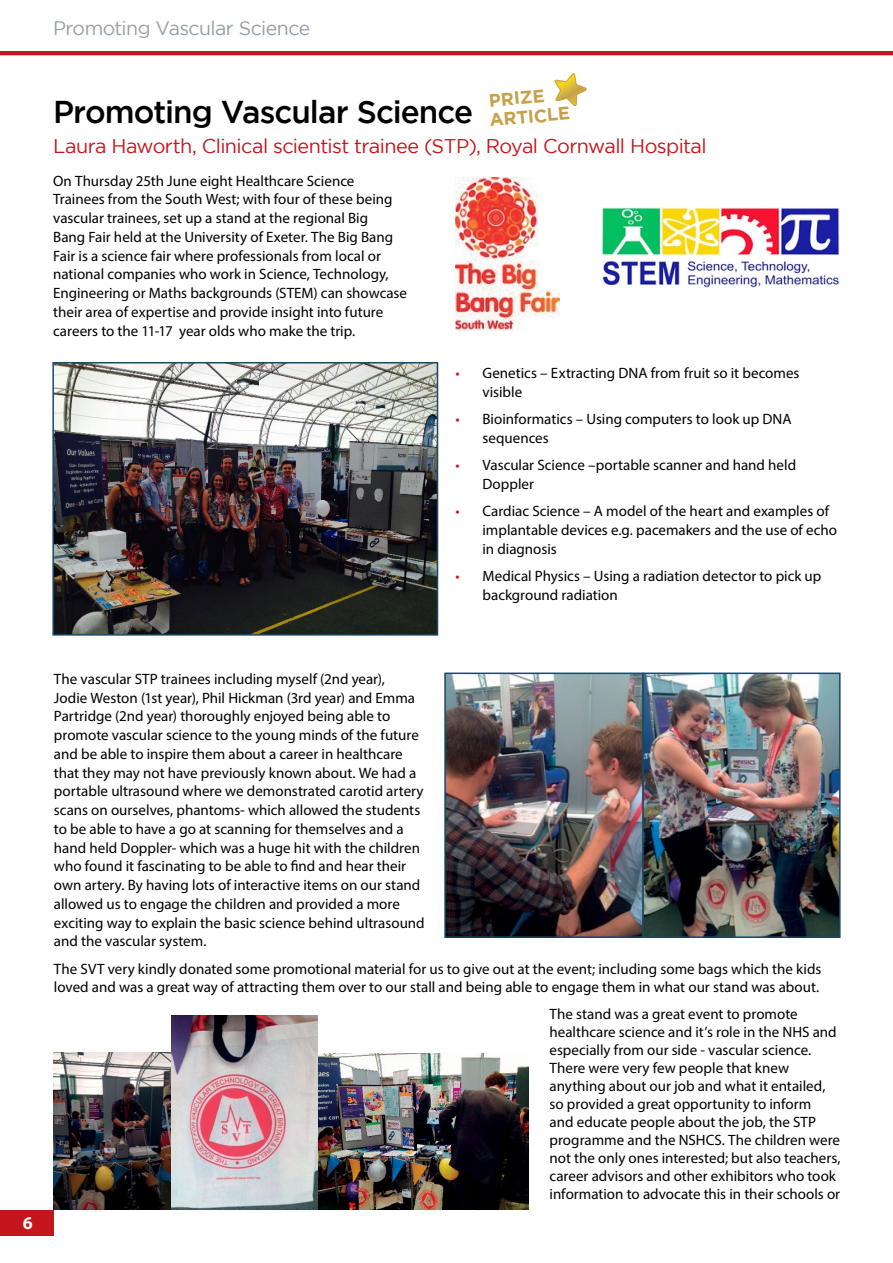
<style>
.page{position:relative;width:893px;height:1263px;background:#fff}
.page>*{position:absolute;margin:0;border:0;box-sizing:border-box;transform-origin:0 0}
.t1{font:500 31.5px "Gotham";letter-spacing:-.03em;color:#000}
.t2{font:19.8px "Gotham";letter-spacing:-.03em;color:#c4161c}
.t3{font:19.5px "Gotham";letter-spacing:-.03em;color:#97a0a5}
.t4{font:700 18px/19.8px "Gotham";color:#c7a04a}
.t5{font:700 18px "Myriad Pro";color:#fff}
.t6{font:15px/18.8px "Myriad Pro";color:#000}
.s1{color:#c4161c}
</style>
<div class="page">
<hr style="left:0;top:51px;width:893px;height:4px;background:#c4161c">
<div style="left:0;top:1210px;width:53px;height:25px;background:#c4161c"></div>
<img style="left:603px;top:207px;width:237px;height:80px">
<img style="left:455px;top:178px;width:104px;height:153px">
<img style="left:55px;top:365px;width:380px;height:268px">
<div style="left:52px;top:362px;width:386px;height:274px;border:2px solid #184a66"></div>
<img style="left:447px;top:675px;width:391px;height:260px">
<div style="left:444px;top:672px;width:200px;height:266px;border:2px solid #184a66"></div>
<div style="left:642px;top:672px;width:199px;height:266px;border:2px solid #184a66"></div>
<img style="left:54px;top:1052px;width:118px;height:158px">
<img style="left:172px;top:1015px;width:145px;height:195px">
<img style="left:318px;top:1053px;width:210px;height:157px">
<svg style="left:554px;top:73px;width:33px;height:34px"></svg>
<h3 class="t3" style="left:53px;top:17px;width:259px">Promoting Vascular Science</h3>
<p class="t4" style="left:487px;top:90px;width:82px;rotate:-5deg">PRIZE<br>ARTICLE</p>
<h1 class="t1" style="left:53px;top:94px;width:422px">Promoting Vascular Science</h1>
<h2 class="t2" style="left:53px;top:135px;width:655px">Laura Haworth, Clinical scientist trainee (STP), Royal Cornwall Hospital</h2>
<p class="t6" style="left:53px;top:171px;width:355px">On Thursday 25th June eight Healthcare Science Trainees from the South West; with four of these being vascular trainees, set up a stand at the regional Big<br>Bang Fair held at the University of Exeter. The Big Bang Fair is a science fair where professionals from local or national companies who work in Science, Technology, Engineering or Maths backgrounds (STEM) can showcase their area of expertise and provide insight into future careers to the 11-17 year olds who make the trip.</p>
<p class="t6" style="left:482px;top:364px;width:319px;text-indent:-27px"><span class="s1">•</span> Genetics – Extracting DNA from fruit so it becomes visible</p>
<p class="t6" style="left:482px;top:410px;width:311px;text-indent:-27px"><span class="s1">•</span> Bioinformatics – Using computers to look up DNA sequences</p>
<p class="t6" style="left:482px;top:456px;width:315px;text-indent:-27px"><span class="s1">•</span> Vascular Science –portable scanner and hand held<br>Doppler</p>
<p class="t6" style="left:482px;top:502px;width:356px;text-indent:-27px"><span class="s1">•</span> Cardiac Science – A model of the heart and examples of implantable devices e.g. pacemakers and the use of echo in diagnosis</p>
<p class="t6" style="left:482px;top:566px;width:340px;text-indent:-27px"><span class="s1">•</span> Medical Physics – Using a radiation detector to pick up background radiation</p>
<p class="t5" style="left:23px;top:1211px;width:11px">6</p>
<p class="t6" style="left:54px;top:669px;width:372px">The vascular STP trainees including myself (2nd year),<br>Jodie Weston (1st year), Phil Hickman (3rd year) and Emma Partridge (2nd year) thoroughly enjoyed being able to promote vascular science to the young minds of the future and be able to inspire them about a career in healthcare that they may not have previously known about. We had a portable ultrasound where we demonstrated carotid artery scans on ourselves, phantoms- which allowed the students to be able to have a go at scanning for themselves and a hand held Doppler- which was a huge hit with the children who found it fascinating to be able to find and hear their own artery. By having lots of interactive items on our stand allowed us to engage the children and provided a more exciting way to explain the basic science behind ultrasound and the vascular system.</p>
<p class="t6" style="left:54px;top:959px;width:769px">The SVT very kindly donated some promotional material for us to give out at the event; including some bags which the kids loved and was a great way of attracting them over to our stall and being able to engage them in what our stand was about.</p>
<p class="t6" style="left:549px;top:1004px;width:293px;line-height:18px">The stand was a great event to promote healthcare science and it’s role in the NHS and especially from our side - vascular science.<br>There were very few people that knew anything about our job and what it entailed, so provided a great opportunity to inform<br>and educate people about the job, the STP programme and the NSHCS. The children were not the only ones interested; but also teachers, career advisors and other exhibitors who took information to advocate this in their schools or</p>
</div>
